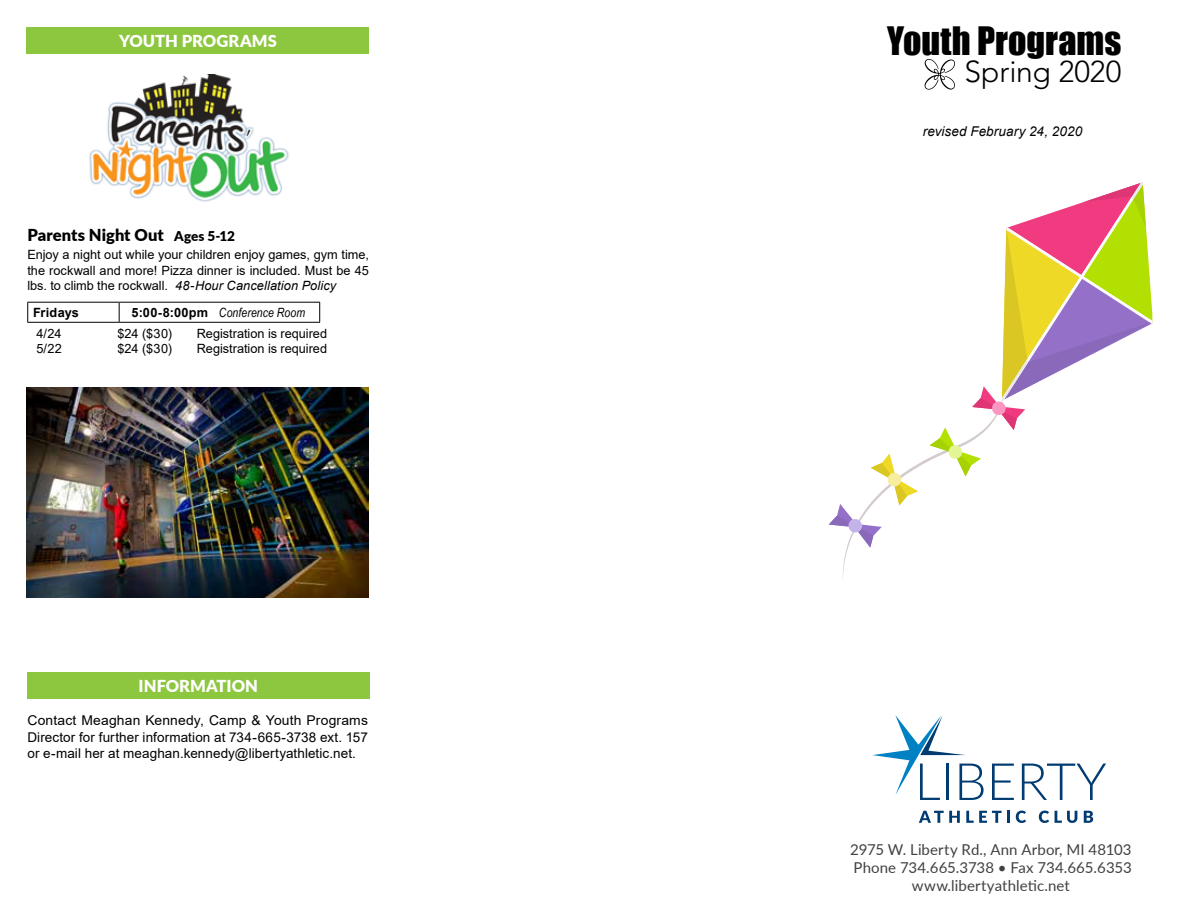
<style>
.page{position:relative;width:1188px;height:918px;background:#fff}
.page>*{position:absolute;margin:0;border:0;box-sizing:border-box;transform-origin:0 0}
.t1{font:36px "Impact";color:#000}
.t2{font:300 30px "Avenir LT Std";letter-spacing:-.005em;color:#000}
.t3{font:900 16.5px "Lato";letter-spacing:.005em;color:#fff}
.t4{font:900 16.5px "Lato";color:#000}
.t5{font:15px/18px "Lato";letter-spacing:.005em;color:#414042;text-align:center}
.t6{font:13.5px/16.5px "Arial";letter-spacing:.005em;color:#000;text-align:justify}
.t7{font:italic 13.5px "Arial";letter-spacing:.005em;color:#000}
.t8{font:12.75px/15.3px "Arial";color:#000;text-align:justify}
.t9{font:italic 12.75px "Arial Narrow";letter-spacing:.01em;color:#000}
.t10{font:700 12.75px "Arial";letter-spacing:.01em;color:#000}
.s1{font-size:13.5px}
.s2{font-style:italic}
.s3{font-family:"Arial";font-weight:700;font-style:normal}
</style>
<div class="page">
<svg style="left:872px;top:715px;width:112px;height:85px"></svg>
<svg style="left:992px;top:764px;width:22px;height:36px"></svg>
<svg style="left:1022px;top:764px;width:84px;height:36px"></svg>
<svg style="left:919px;top:811px;width:41px;height:12px"></svg>
<svg style="left:966px;top:811px;width:44px;height:12px"></svg>
<svg style="left:1016px;top:811px;width:10px;height:12px"></svg>
<svg style="left:1039px;top:811px;width:10px;height:12px"></svg>
<svg style="left:1055px;top:811px;width:22px;height:12px"></svg>
<svg style="left:1084px;top:811px;width:9px;height:12px"></svg>
<svg style="left:925px;top:59px;width:30px;height:31px"></svg>
<svg style="left:829px;top:182px;width:324px;height:392px"></svg>
<div style="left:27px;top:672px;width:342px;height:27px;background:#8dc63f"></div>
<hr style="left:27px;top:302px;width:92px;height:1px;background:#000">
<svg style="left:27px;top:303px;width:1px;height:19px"></svg>
<hr style="left:119px;top:302px;width:201px;height:1px;background:#000">
<svg style="left:119px;top:303px;width:1px;height:19px"></svg>
<hr style="left:27px;top:322px;width:92px;height:1px;background:#000">
<hr style="left:119px;top:322px;width:201px;height:1px;background:#000">
<svg style="left:319px;top:303px;width:1px;height:19px"></svg>
<div style="left:27px;top:27px;width:342px;height:27px;background:#8dc63f"></div>
<img style="left:89px;top:75px;width:200px;height:127px">
<img style="left:27px;top:388px;width:342px;height:209px">
<p class="t3" style="left:119px;top:29px;width:159px">YOUTH PROGRAMS</p>
<p class="t4" style="left:27px;top:222px;width:209px">Parents Night Out <span class="s1">Ages 5-12</span></p>
<p class="t8" style="left:27px;top:247px;width:343px">Enjoy a night out while your children enjoy games, gym time, the rockwall and more! Pizza dinner is included. Must be 45 lbs. to climb the rockwall. <span class="s2">48-Hour Cancellation Policy</span></p>
<p class="t10" style="left:33px;top:303px;width:47px">Fridays</p>
<p class="t9" style="left:132px;top:304px;width:175px"><span class="s3">5:00-8:00pm</span> Conference Room</p>
<p class="t8" style="left:36px;top:326px;width:27px">4/24</p>
<p class="t8" style="left:117px;top:326px;width:56px">$24 ($30)</p>
<p class="t8" style="left:197px;top:326px;width:132px">Registration is required</p>
<p class="t8" style="left:36px;top:341px;width:27px">5/22</p>
<p class="t8" style="left:117px;top:341px;width:56px">$24 ($30)</p>
<p class="t8" style="left:197px;top:341px;width:132px">Registration is required</p>
<p class="t3" style="left:139px;top:674px;width:121px">INFORMATION</p>
<p class="t6" style="left:27px;top:712px;width:342px">Contact Meaghan Kennedy, Camp &amp; Youth Programs Director for further information at 734-665-3738 ext. 157 or e-mail her at meaghan.kennedy@libertyathletic.net.</p>
<h1 class="t1" style="left:887px;top:13px;width:236px">Youth Programs</h1>
<h2 class="t2" style="left:964px;top:54px;width:158px">Spring 2020</h2>
<p class="t7" style="left:923px;top:123px;width:161px">revised February 24, 2020</p>
<p class="t5" style="left:850px;top:840px;width:283px">2975 W. Liberty Rd., Ann Arbor, MI 48103<br>Phone 734.665.3738 • Fax 734.665.6353 www.libertyathletic.net</p>
</div>
